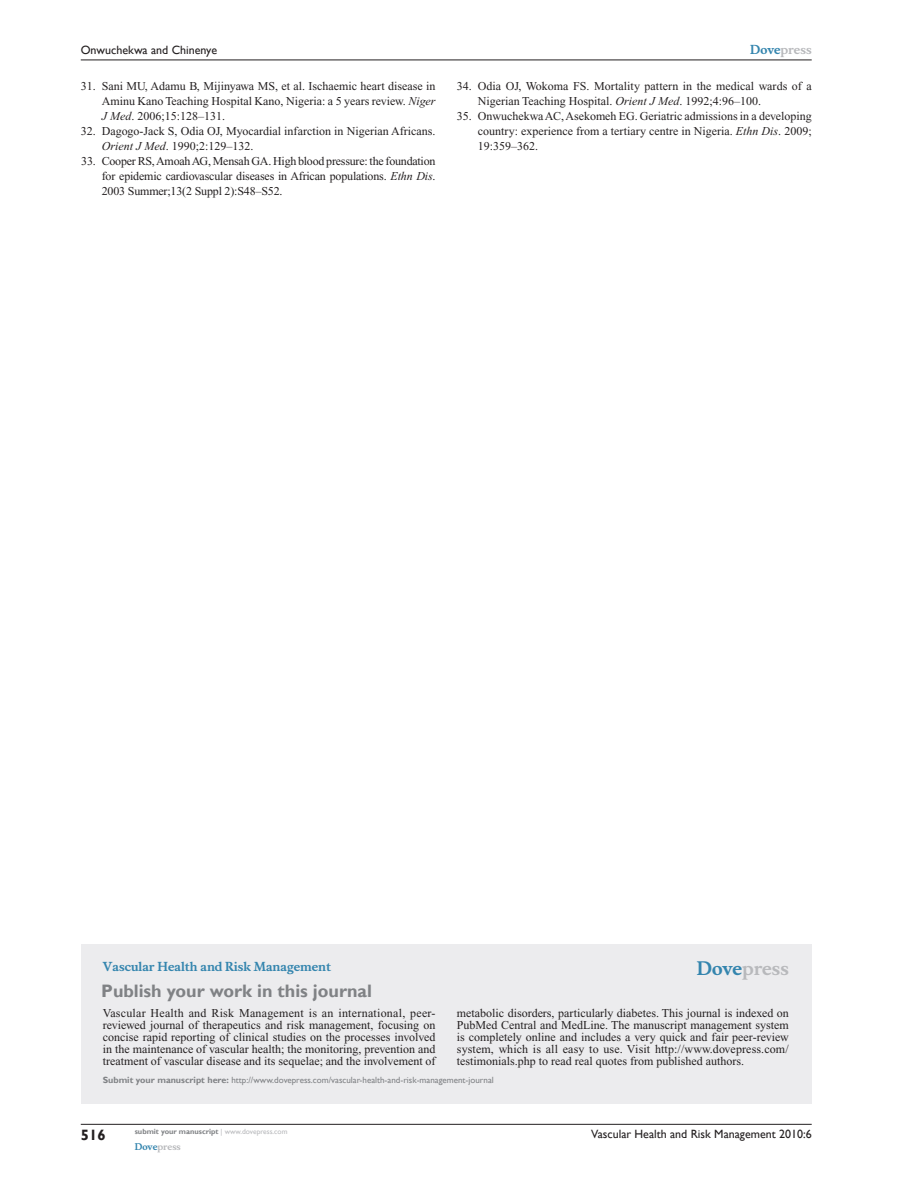
<style>
.page{position:relative;width:918px;height:1188px;background:#fff}
.page>*{position:absolute;margin:0;border:0;box-sizing:border-box;transform-origin:0 0}
.t1{font:700 18px "Gill Sans";color:#808285}
.t2{font:700 18px "Musee";color:#b8b9bc}
.t3{font:700 15px "Gill Sans";color:#231f20}
.t4{font:12px/12px "Times New Roman";color:#231f20;text-align:justify}
.t5{font:12px "Gill Sans";color:#231f20}
.t6{font:700 12px "Musee";color:#3485ae}
.t7{font:700 12px "Musee";color:#b8b9bc}
.t8{font:9px "Gill Sans";color:#808285}
.t9{font:700 9px "Musee";color:#b8b9bc}
.t10{font:700 7.5px "Gill Sans";color:#808285}
.s1{font-style:italic}
.s2{color:#3485ae}
.s3{font-weight:700}
.s4{font-weight:400;color:#b8b9bc}
</style>
<div class="page">
<div style="left:81px;top:944px;width:731px;height:159px;background:#ececee"></div>
<hr style="left:81px;top:1124px;width:731px;height:1px;background:#231f20">
<hr style="left:81px;top:60px;width:731px;height:1px;background:#231f20">
<p class="t5" style="left:81px;top:43px;width:138px">Onwuchekwa and Chinenye</p>
<p class="t4" style="left:102px;top:79px;width:335px;line-height:15px;text-indent:-21px">31. Sani MU, Adamu B, Mijinyawa MS, et al. Ischaemic heart disease in Aminu Kano Teaching Hospital Kano, Nigeria: a 5 years review. <span class="s1">Niger J Med</span>. 2006;15:128–131.</p>
<p class="t4" style="left:102px;top:124px;width:335px;line-height:15px;text-indent:-21px">32. Dagogo-Jack S, Odia OJ, Myocardial infarction in Nigerian Africans.<br><span class="s1">Orient J Med</span>. 1990;2:129–132.</p>
<p class="t4" style="left:102px;top:154px;width:335px;line-height:15px;text-indent:-20px">33. Cooper RS, Amoah AG, Mensah GA. High blood pressure: the foundation for epidemic cardiovascular diseases in African populations. <span class="s1">Ethn Dis</span>.<br>2003 Summer;13(2 Suppl 2):S48–S52.</p>
<p class="t7" style="left:750px;top:43px;width:63px"><span class="s2">Dove</span>press</p>
<p class="t4" style="left:478px;top:79px;width:335px;line-height:15px;text-indent:-21px">34. Odia OJ, Wokoma FS. Mortality pattern in the medical wards of a<br>Nigerian Teaching Hospital. <span class="s1">Orient J Med</span>. 1992;4:96–100.</p>
<p class="t4" style="left:478px;top:109px;width:335px;line-height:15px;text-indent:-21px">35. Onwuchekwa AC, Asekomeh EG. Geriatric admissions in a developing country: experience from a tertiary centre in Nigeria. <span class="s1">Ethn Dis</span>. 2009; 19:359–362.</p>
<p class="t6" style="left:103px;top:959px;width:230px">Vascular Health and Risk Management</p>
<h1 class="t1" style="left:101px;top:980px;width:272px">Publish your work in this journal</h1>
<h1 class="t2" style="left:697px;top:958px;width:94px"><span class="s2">Dove</span>press</h1>
<p class="t4" style="left:103px;top:1007px;width:334px">Vascular Health and Risk Management is an international, peer&shy;reviewed journal of therapeutics and risk management, focusing on concise rapid reporting of clinical studies on the processes involved in the maintenance of vascular health; the monitoring, prevention and treatment of vascular disease and its sequelae; and the involvement of</p>
<p class="t4" style="left:457px;top:1007px;width:333px">metabolic disorders, particularly diabetes. This journal is indexed on PubMed Central and MedLine. The manuscript management system is completely online and includes a very quick and fair peer-review system, which is all easy to use. Visit http://www.dovepress.com/ testimonials.php to read real quotes from published authors.</p>
<p class="t8" style="left:103px;top:1075px;width:393px"><span class="s3">Submit your manuscript here:</span> http://www.dovepress.com/vascular-health-and-risk-management-journal</p>
<p class="t3" style="left:81px;top:1126px;width:26px">516</p>
<p class="t10" style="left:135px;top:1127px;width:154px">submit your manuscript <span class="s4">| www.dovepress.com</span></p>
<p class="t9" style="left:135px;top:1141px;width:48px"><span class="s2">Dove</span>press</p>
<p class="t5" style="left:591px;top:1127px;width:222px">Vascular Health and Risk Management 2010:6</p>
</div>
